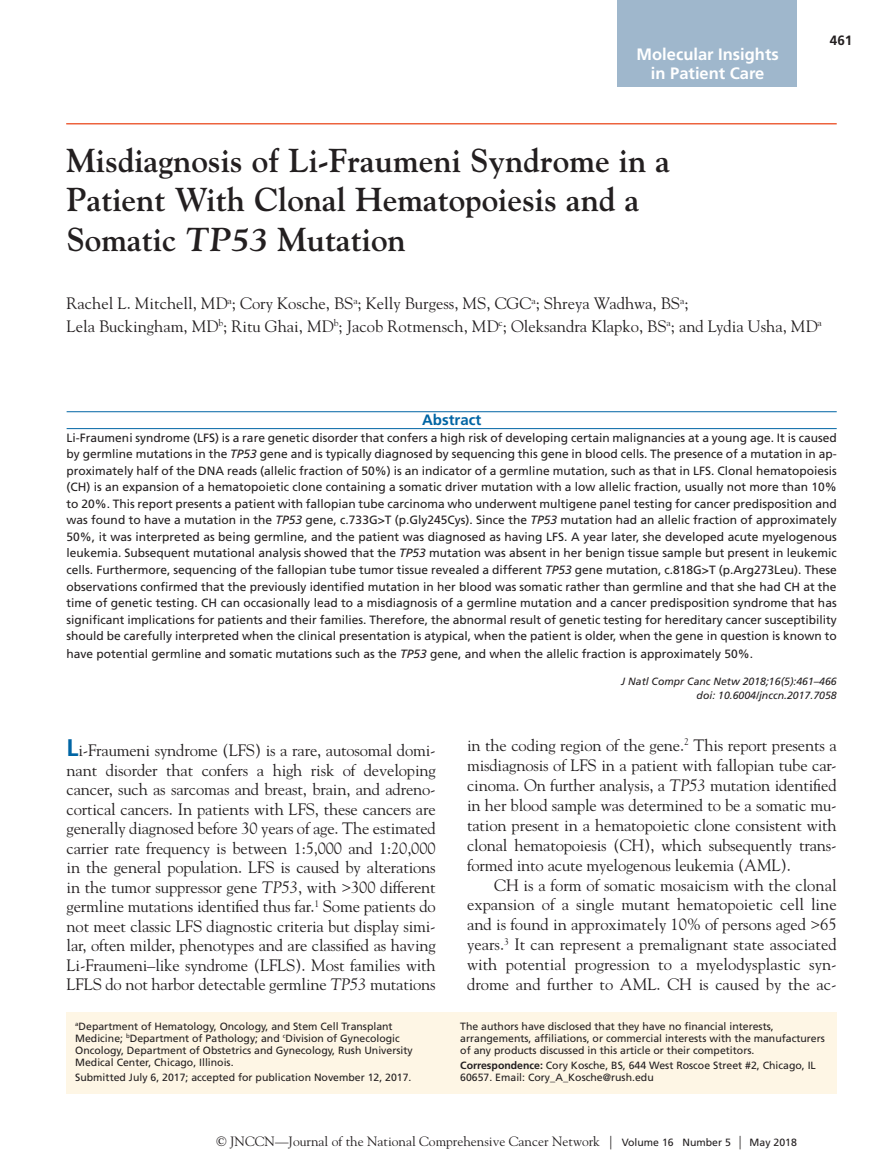
<style>
.page{position:relative;width:878px;height:1175px;background:#fff}
.page>*{position:absolute;margin:0;border:0;box-sizing:border-box;transform-origin:0 0}
.OAT{font:700 33px/39.6px "Goudy Std";color:#231f20}
.TXT__opening_para{font:16.5px/19.5px "Goudy Std";letter-spacing:-.01em;color:#231f20;text-align:justify}
.TXT{font:16.5px/20px "Goudy Std";color:#231f20;text-align:justify}
.OAA{font:16.5px/22.5px "Goudy Std";color:#231f20}
.t1{font:700 16.5px/19.8px "Frutiger LT Std";color:#fff;text-align:center}
.ABS_Header{font:700 15px "Frutiger LT Std";color:#0065a4}
.t2{font:13.5px "Goudy Std";color:#231f20}
.t3{font:700 13.5px "Frutiger LT Std";color:#231f20}
.ABS{font:12px/16.5px "Frutiger LT Std";color:#231f20;text-align:justify}
.OFN1{font:10.5px/12px "Frutiger LT Std";color:#231f20}
.Citation{font:italic 10.5px/13.5px "Frutiger LT Std";color:#231f20;text-align:right}
.s1{font-style:italic}
.s2{font-family:"Frutiger LT Std";font-weight:700;font-size:24px;color:#0065a4}
.s3{font-weight:700}
.s4{font-family:"Frutiger LT Std";font-size:10.5px}
</style>
<div class="page">
<div style="left:617px;top:0;width:179px;height:87px;background:#9fb7cc"></div>
<hr style="left:66px;top:123px;width:770px;height:1px;background:#ed633e">
<hr style="left:67px;top:411px;width:769px;height:1px;background:#0065a4">
<hr style="left:67px;top:428px;width:769px;height:1px;background:#0065a4">
<div style="left:66px;top:1012px;width:770px;height:82px;background:#fef6e5"></div>
<p class="t1" style="left:636px;top:44px;width:144px">Molecular Insights in Patient Care</p>
<p class="t3" style="left:829px;top:32px;width:24px">461</p>
<p class="OAT" style="left:67px;top:140px;width:605px">Misdiagnosis of Li-Fraumeni Syndrome in a<br>Patient With Clonal Hematopoiesis and a<br>Somatic <span class="s1">TP53</span> Mutation</p>
<p class="OAA" style="left:67px;top:292px;width:756px">Rachel L. Mitchell, MD<sup>a</sup>; Cory Kosche, BS<sup>a</sup>; Kelly Burgess, MS, CGC<sup>a</sup>; Shreya Wadhwa, BS<sup>a</sup>;<br>Lela Buckingham, MD<sup>b</sup>; Ritu Ghai, MD<sup>b</sup>; Jacob Rotmensch, MD<sup>c</sup>; Oleksandra Klapko, BS<sup>a</sup>; and Lydia Usha, MD<sup>a</sup></p>
<p class="ABS_Header" style="left:422px;top:411px;width:61px">Abstract</p>
<p class="ABS" style="left:67px;top:429px;width:771px">Li-Fraumeni syndrome (LFS) is a rare genetic disorder that confers a high risk of developing certain malignancies at a young age. It is caused by germline mutations in the <span class="s1">TP53</span> gene and is typically diagnosed by sequencing this gene in blood cells. The presence of a mutation in ap&shy;proximately half of the DNA reads (allelic fraction of 50%) is an indicator of a germline mutation, such as that in LFS. Clonal hematopoiesis (CH) is an expansion of a hematopoietic clone containing a somatic driver mutation with a low allelic fraction, usually not more than 10% to 20%. This report presents a patient with fallopian tube carcinoma who underwent multigene panel testing for cancer predisposition and was found to have a mutation in the <span class="s1">TP53</span> gene, c.733G&gt;T (p.Gly245Cys). Since the <span class="s1">TP53</span> mutation had an allelic fraction of approximately 50%, it was interpreted as being germline, and the patient was diagnosed as having LFS. A year later, she developed acute myelogenous leukemia. Subsequent mutational analysis showed that the <span class="s1">TP53</span> mutation was absent in her benign tissue sample but present in leukemic cells. Furthermore, sequencing of the fallopian tube tumor tissue revealed a different <span class="s1">TP53</span> gene mutation, c.818G&gt;T (p.Arg273Leu). These observations confirmed that the previously identified mutation in her blood was somatic rather than germline and that she had CH at the time of genetic testing. CH can occasionally lead to a misdiagnosis of a germline mutation and a cancer predisposition syndrome that has significant implications for patients and their families. Therefore, the abnormal result of genetic testing for hereditary cancer susceptibility should be carefully interpreted when the clinical presentation is atypical, when the patient is older, when the gene in question is known to</p>
<p class="ABS" style="left:67px;top:645px;width:688px">have potential germline and somatic mutations such as the <span class="s1">TP53</span> gene, and when the allelic fraction is approximately 50%.</p>
<p class="Citation" style="left:621px;top:674px;width:217px">J Natl Compr Canc Netw 2018;16(5):461–466 doi: 10.6004/jnccn.2017.7058</p>
<p class="TXT__opening_para" style="left:67px;top:740px;width:371px"><span class="s2">L</span>i-Fraumeni syndrome (LFS) is a rare, autosomal domi&shy;nant disorder that confers a high risk of developing cancer, such as sarcomas and breast, brain, and adreno&shy;cortical cancers. In patients with LFS, these cancers are generally diagnosed before 30 years of age. The estimated carrier rate frequency is between 1:5,000 and 1:20,000 in the general population. LFS is caused by alterations in the tumor suppressor gene <span class="s1">TP53</span>, with &gt;300 different germline mutations identified thus far.<sup>1</sup> Some patients do not meet classic LFS diagnostic criteria but display simi&shy;lar, often milder, phenotypes and are classified as having Li-Fraumeni–like syndrome (LFLS). Most families with LFLS do not harbor detectable germline <span class="s1">TP53</span> mutations</p>
<p class="OFN1" style="left:75px;top:1020px;width:339px"><sup>a</sup>Department of Hematology, Oncology, and Stem Cell Transplant Medicine; <sup>b</sup>Department of Pathology; and <sup>c</sup>Division of Gynecologic Oncology, Department of Obstetrics and Gynecology, Rush University Medical Center, Chicago, Illinois.</p>
<p class="OFN1" style="left:75px;top:1071px;width:338px">Submitted July 6, 2017; accepted for publication November 12, 2017.</p>
<p class="TXT__opening_para" style="left:467px;top:734px;width:371px;line-height:20px">in the coding region of the gene.<sup>2</sup> This report presents a misdiagnosis of LFS in a patient with fallopian tube car&shy;cinoma. On further analysis, a <span class="s1">TP53</span> mutation identified in her blood sample was determined to be a somatic mu&shy;tation present in a hematopoietic clone consistent with clonal hematopoiesis (CH), which subsequently trans&shy;formed into acute myelogenous leukemia (AML).</p>
<p class="TXT" style="left:467px;top:874px;width:371px;text-indent:27px">CH is a form of somatic mosaicism with the clonal expansion of a single mutant hematopoietic cell line and is found in approximately 10% of persons aged &gt;65 years.<sup>3</sup> It can represent a premalignant state associated with potential progression to a myelodysplastic syn&shy;drome and further to AML. CH is caused by the ac-</p>
<p class="OFN1" style="left:460px;top:1020px;width:366px">The authors have disclosed that they have no financial interests, arrangements, affiliations, or commercial interests with the manufacturers of any products discussed in this article or their competitors.</p>
<p class="OFN1" style="left:460px;top:1059px;width:357px"><span class="s3">Correspondence:</span> Cory Kosche, BS, 644 West Roscoe Street #2, Chicago, IL<br>60657. Email: Cory_A_Kosche@rush.edu</p>
<p class="t2" style="left:217px;top:1132px;width:581px">© JNCCN—Journal of the National Comprehensive Cancer Network | <span class="s4">Volume 16 Number 5</span> | <span class="s4">May 2018</span></p>
</div>
